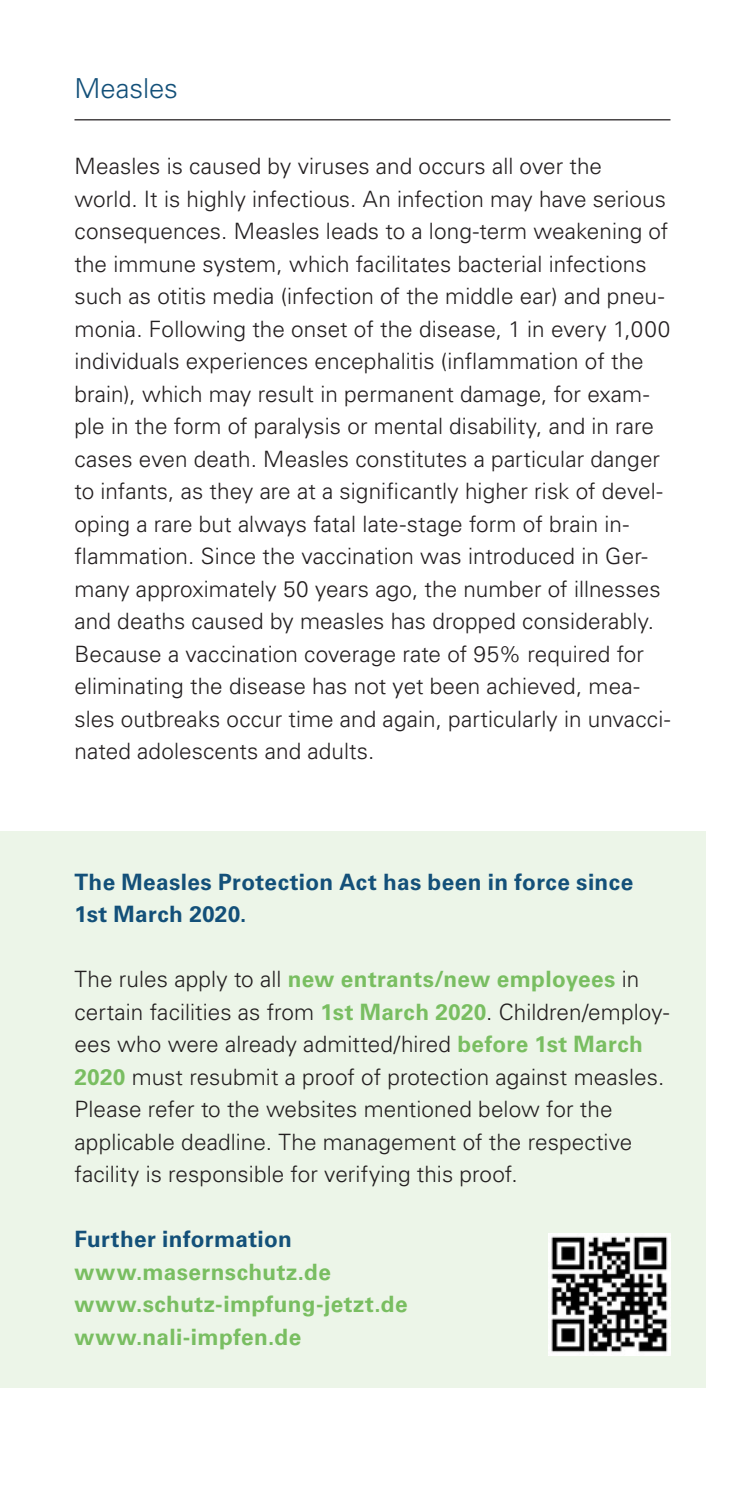
<style>
.page{position:relative;width:745px;height:1489px;background:#fff}
.page>*{position:absolute;margin:0;border:0;box-sizing:border-box;transform-origin:0 0}
.Headline_1__Ebene{font:300 27.5px "Univers LT Std";letter-spacing:-.005em;color:#135079}
.Fliesstext{font:300 22.5px/32.5px "Univers LT Std";letter-spacing:.005em;color:#231f20}
.Headline_2_Ebene{font:700 22.5px/32.5px "Univers LT Std";letter-spacing:.015em;color:#135079}
.Fliesstext-2{font:700 22.5px "Univers LT Std";letter-spacing:.02em;color:#79be61}
.s1{font-weight:700;color:#79be61}
</style>
<div class="page">
<div style="left:0;top:831px;width:705px;height:556px;background:#ecf5e8"></div>
<hr style="left:74px;top:119px;width:596px;height:1px;background:#231f20">
<img style="left:548px;top:1233px;width:122px;height:122px">
<h1 class="Headline_1__Ebene" style="left:74px;top:72px;width:105px">Measles</h1>
<p class="Fliesstext" style="left:74px;top:150px;width:597px">Measles is caused by viruses and occurs all over the world. It is highly infectious. An infection may have serious consequences. Measles leads to a long-term weakening of the immune system, which facilitates bacterial infections such as otitis media (infection of the middle ear) and pneu&shy;monia. Following the onset of the disease, 1 in every 1,000 individuals experiences encephalitis (inflammation of the brain), which may result in permanent damage, for exam&shy;ple in the form of paralysis or mental disability, and in rare cases even death. Measles constitutes a particular danger to infants, as they are at a significantly higher risk of devel&shy;oping a rare but always fatal late-stage form of brain in&shy;flammation. Since the vaccination was introduced in Ger&shy;many approximately 50 years ago, the number of illnesses and deaths caused by measles has dropped considerably.<br>Because a vaccination coverage rate of 95% required for eliminating the disease has not yet been achieved, mea&shy;sles outbreaks occur time and again, particularly in unvacci&shy;nated adolescents and adults.</p>
<h2 class="Headline_2_Ebene" style="left:74px;top:865px;width:560px">The Measles Protection Act has been in force since<br>1st March 2020.</h2>
<p class="Fliesstext" style="left:74px;top:962px;width:596px">The rules apply to all <span class="s1">new entrants/new employees</span> in certain facilities as from <span class="s1">1st March 2020</span>. Children/employ&shy;ees who were already admitted/hired <span class="s1">before 1st March 2020</span> must resubmit a proof of protection against measles.<br>Please refer to the websites mentioned below for the applicable deadline. The management of the respective facility is responsible for verifying this proof.</p>
<h2 class="Headline_2_Ebene" style="left:74px;top:1223px;width:219px">Further information</h2>
<p class="Fliesstext-2" style="left:74px;top:1258px;width:258px">www.masernschutz.de</p>
<p class="Fliesstext-2" style="left:74px;top:1291px;width:334px">www.schutz-impfung-jetzt.de</p>
<p class="Fliesstext-2" style="left:74px;top:1323px;width:228px">www.nali-impfen.de</p>
</div>
